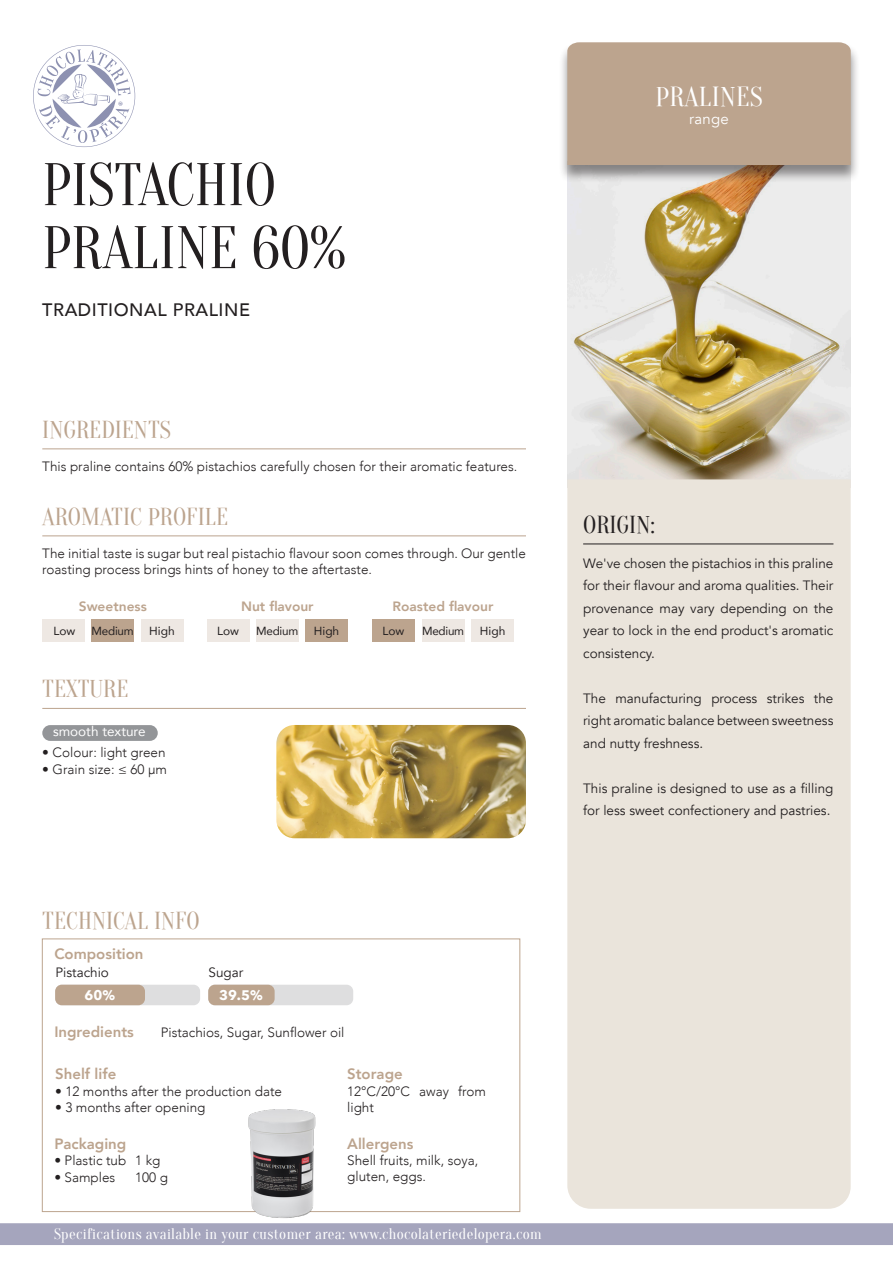
<style>
.page{position:relative;width:893px;height:1263px;background:#fff}
.page>*{position:absolute;margin:0;border:0;box-sizing:border-box;transform-origin:0 0}
.t1{font:60px/63px "Oranienbaum";color:#231f20;scale:.95 1}
.t2{font:27px "Oranienbaum";letter-spacing:.01em;color:#fff}
.t3{font:24px "Oranienbaum";color:#bca48e}
.t4{font:24px "Oranienbaum";color:#231f20}
.t5{font:500 18px "Avenir";letter-spacing:.03em;color:#231f20}
.t6{font:15px "Oranienbaum";letter-spacing:.02em;color:#fff}
.t7{font:800 15px "Avenir";color:#bca48e}
.t8{font:15px "Avenir";letter-spacing:.02em;color:#fff}
.t9{font:700 13.8px "Avenir Next";color:#fff}
.t10{font:300 13.5px/16.5px "Avenir";color:#231f20}
.t11{font:13.5px/22.5px "Avenir";color:#231f20;text-align:justify}
.t12{font:800 13.5px "Avenir";color:#bca48e}
.t13{font:13.5px "Avenir";color:#fff}
.t14{font:11.7px "Avenir";letter-spacing:-.01em;color:#231f20}
</style>
<div class="page">
<img style="left:567px;top:183px;width:283px;height:296px">
<div style="left:0;top:1223px;width:893px;height:22px;background:#a5a5bd"></div>
<svg style="left:33px;top:45px;width:102px;height:102px"></svg>
<div style="left:558px;top:42px;width:302px;height:141px;background:#231f20;opacity:.5"></div>
<div style="left:567px;top:42px;width:284px;height:123px;background:#bca48e"></div>
<img style="left:276px;top:725px;width:250px;height:113px">
<hr style="left:42px;top:448px;width:484px;height:1px;background:#bca48e">
<hr style="left:42px;top:535px;width:484px;height:1px;background:#bca48e">
<hr style="left:42px;top:708px;width:484px;height:1px;background:#bca48e">
<div style="left:42px;top:619px;width:43px;height:22px;background:#eee8e3"></div>
<div style="left:91px;top:619px;width:43px;height:22px;background:#bca48e"></div>
<div style="left:141px;top:619px;width:42px;height:22px;background:#eee8e3"></div>
<div style="left:207px;top:619px;width:42px;height:22px;background:#eee8e3"></div>
<div style="left:256px;top:619px;width:42px;height:22px;background:#eee8e3"></div>
<div style="left:305px;top:619px;width:43px;height:22px;background:#bca48e"></div>
<div style="left:372px;top:619px;width:43px;height:22px;background:#bca48e"></div>
<div style="left:422px;top:619px;width:42px;height:22px;background:#eee8e3"></div>
<div style="left:471px;top:619px;width:43px;height:22px;background:#eee8e3"></div>
<div style="left:42px;top:725px;width:116px;height:16px;background:#939598;border-radius:8px"></div>
<div style="left:567px;top:479px;width:284px;height:730px;background:#eae4db"></div>
<svg style="left:42px;top:938px;width:479px;height:274px"></svg>
<img style="left:240px;top:1100px;width:83px;height:118px">
<div style="left:55px;top:985px;width:145px;height:20px;background:#dededf;border-radius:7px"></div>
<div style="left:55px;top:985px;width:90px;height:20px;background:#bca48e;border-radius:7px"></div>
<div style="left:208px;top:985px;width:145px;height:20px;background:#dededf;border-radius:7px"></div>
<div style="left:208px;top:985px;width:67px;height:20px;background:#bca48e;border-radius:7px"></div>
<hr style="left:583px;top:544px;width:250px;height:1px;background:#231f20">
<h1 class="t1" style="left:42px;top:155px;width:321px">PISTACHIO<br>PRALINE 60%</h1>
<h3 class="t5" style="left:42px;top:295px;width:209px">TRADITIONAL PRALINE</h3>
<h3 class="t3" style="left:42px;top:416px;width:130px">INGREDIENTS</h3>
<p class="t10" style="left:42px;top:458px;width:477px">This praline contains 60% pistachios carefully chosen for their aromatic features.</p>
<h3 class="t3" style="left:42px;top:503px;width:187px">AROMATIC PROFILE</h3>
<p class="t10" style="left:42px;top:545px;width:485px">The initial taste is sugar but real pistachio flavour soon comes through. Our gentle roasting process brings hints of honey to the aftertaste.</p>
<p class="t12" style="left:79px;top:595px;width:70px">Sweetness</p>
<p class="t14" style="left:53px;top:622px;width:23px">Low</p>
<p class="t14" style="left:92px;top:622px;width:44px">Medium</p>
<p class="t14" style="left:149px;top:622px;width:27px">High</p>
<h3 class="t3" style="left:42px;top:676px;width:88px">TEXTURE</h3>
<p class="t13" style="left:53px;top:721px;width:94px">smooth texture</p>
<p class="t10" style="left:42px;top:744px;width:125px">• Colour: light green</p>
<p class="t10" style="left:42px;top:761px;width:126px">• Grain size: ≤ 60 μm</p>
<p class="t12" style="left:241px;top:595px;width:74px">Nut flavour</p>
<p class="t14" style="left:217px;top:622px;width:23px">Low</p>
<p class="t14" style="left:256px;top:622px;width:44px">Medium</p>
<p class="t14" style="left:314px;top:622px;width:27px">High</p>
<p class="t12" style="left:393px;top:595px;width:102px">Roasted flavour</p>
<p class="t14" style="left:382px;top:622px;width:23px">Low</p>
<p class="t14" style="left:422px;top:622px;width:44px">Medium</p>
<p class="t14" style="left:480px;top:622px;width:27px">High</p>
<h3 class="t3" style="left:42px;top:907px;width:159px">TECHNICAL INFO</h3>
<p class="t7" style="left:54px;top:942px;width:91px">Composition</p>
<p class="t11" style="left:55px;top:962px;width:55px">Pistachio</p>
<p class="t9" style="left:85px;top:983px;width:32px">60%</p>
<p class="t11" style="left:209px;top:962px;width:36px">Sugar</p>
<p class="t9" style="left:219px;top:983px;width:45px">39.5%</p>
<p class="t7" style="left:54px;top:1020px;width:81px">Ingredients</p>
<p class="t10" style="left:161px;top:1024px;width:185px">Pistachios, Sugar, Sunflower oil</p>
<p class="t7" style="left:55px;top:1062px;width:63px">Shelf life</p>
<p class="t10" style="left:55px;top:1083px;width:228px">• 12 months after the production date</p>
<p class="t10" style="left:55px;top:1099px;width:152px">• 3 months after opening</p>
<p class="t7" style="left:54px;top:1132px;width:73px">Packaging</p>
<p class="t10" style="left:54px;top:1152px;width:108px">• Plastic tub 1 kg</p>
<p class="t10" style="left:54px;top:1169px;width:63px">• Samples</p>
<p class="t10" style="left:135px;top:1169px;width:34px">100 g</p>
<p class="t7" style="left:347px;top:1062px;width:57px">Storage</p>
<p class="t10" style="left:347px;top:1083px;width:140px">12°C/20°C away from light</p>
<p class="t7" style="left:347px;top:1132px;width:68px">Allergens</p>
<p class="t10" style="left:347px;top:1152px;width:133px;line-height:15.8px">Shell fruits, milk, soya, gluten, eggs.</p>
<p class="t6" style="left:54px;top:1225px;width:489px">Specifications available in your customer area: www.chocolateriedelopera.com</p>
<h2 class="t2" style="left:655px;top:82px;width:109px">PRALINES</h2>
<p class="t8" style="left:689px;top:110px;width:41px">range</p>
<h3 class="t4" style="left:583px;top:511px;width:73px">ORIGIN:</h3>
<p class="t11" style="left:583px;top:552px;width:252px">We've chosen the pistachios in this praline for their flavour and aroma qualities. Their provenance may vary depending on the year to lock in the end product's aromatic consistency.</p>
<p class="t11" style="left:583px;top:687px;width:252px">The manufacturing process strikes the right aromatic balance between sweetness and nutty freshness.</p>
<p class="t11" style="left:583px;top:777px;width:252px">This praline is designed to use as a filling for less sweet confectionery and pastries.</p>
</div>
